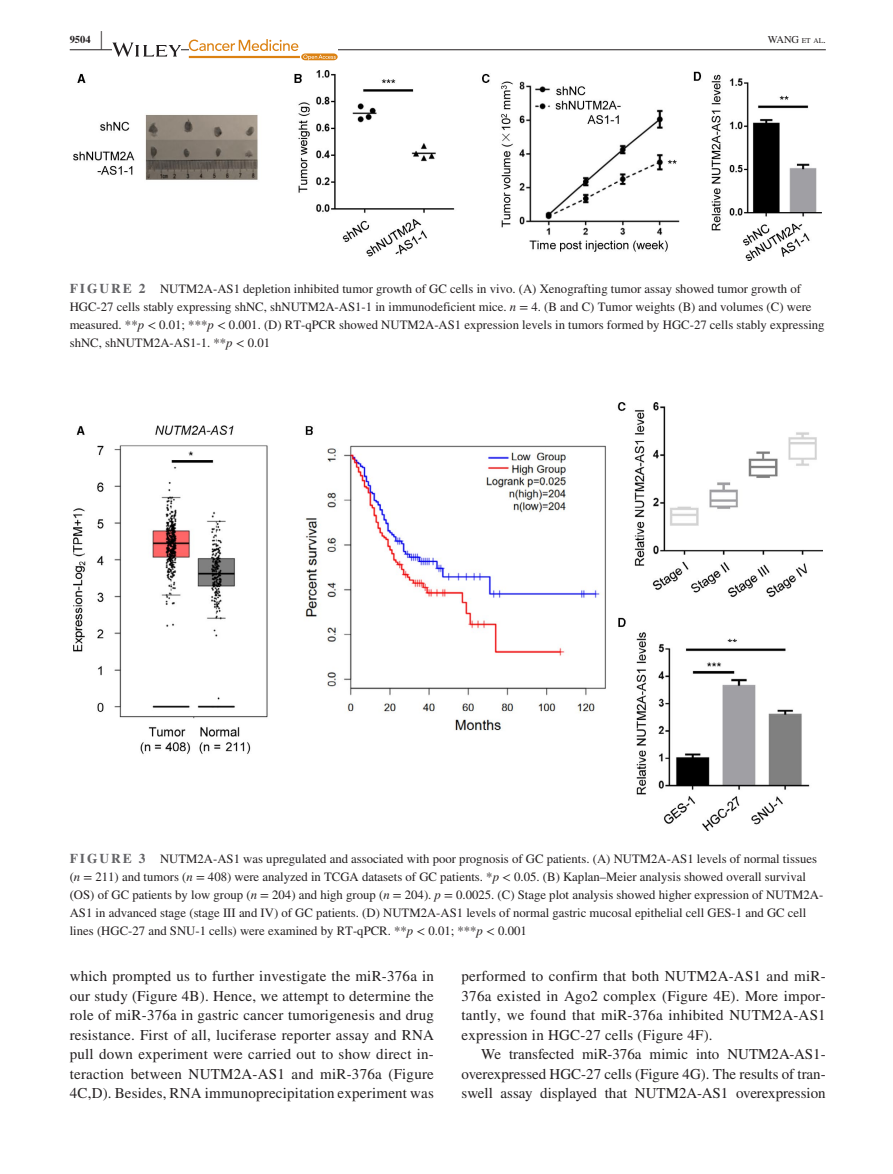
<style>
.page{position:relative;width:893px;height:1174px;background:#fff}
.page>*{position:absolute;margin:0;border:0;box-sizing:border-box;transform-origin:0 0}
.t1{font:700 25.95px "STIX";color:#231f20;scale:.36 1}
.t2{font:15px/19.5px "STIX";letter-spacing:.015em;color:#231f20;text-align:justify}
.t3{font:12.75px/18px "STIX";color:#231f20}
.t4{font:10.5px "STIX";color:#231f20}
.t5{font:700 10.5px "STIX";color:#231f20}
.s1{font-size:7.35px}
.s2{font-weight:700;font-size:13.5px;color:#636366}
.s3{font-style:italic}
</style>
<div class="page">
<hr style="left:70px;top:49px;width:756px;height:1px;background:#231f20">
<svg style="left:112px;top:43px;width:69px;height:14px"></svg>
<svg style="left:189px;top:39px;width:149px;height:21px"></svg>
<img style="left:74px;top:70px;width:748px;height:190px">
<img style="left:73px;top:402px;width:749px;height:428px">
<p class="t5" style="left:70px;top:33px;width:22px">9504</p>
<h1 class="t1" style="left:100px;top:25px;width:7px">|</h1>
<p class="t4" style="left:768px;top:32px;width:60px">WANG <span class="s1">et al</span>.</p>
<p class="t3" style="left:70px;top:280px;width:756px"><span class="s2">FIGURE 2</span> NUTM2A-AS1 depletion inhibited tumor growth of GC cells in vivo. (A) Xenografting tumor assay showed tumor growth of HGC-27 cells stably expressing shNC, shNUTM2A-AS1-1 in immunodeficient mice. <span class="s3">n</span> = 4. (B and C) Tumor weights (B) and volumes (C) were measured. **<span class="s3">p</span> &lt; 0.01; ***<span class="s3">p</span> &lt; 0.001. (D) RT-qPCR showed NUTM2A-AS1 expression levels in tumors formed by HGC-27 cells stably expressing shNC, shNUTM2A-AS1-1. **<span class="s3">p</span> &lt; 0.01</p>
<p class="t3" style="left:70px;top:851px;width:755px"><span class="s2">FIGURE 3</span> NUTM2A-AS1 was upregulated and associated with poor prognosis of GC patients. (A) NUTM2A-AS1 levels of normal tissues (<span class="s3">n</span> = 211) and tumors (<span class="s3">n</span> = 408) were analyzed in TCGA datasets of GC patients. *<span class="s3">p</span> &lt; 0.05. (B) Kaplan–Meier analysis showed overall survival (OS) of GC patients by low group (<span class="s3">n</span> = 204) and high group (<span class="s3">n</span> = 204). <span class="s3">p</span> = 0.0025. (C) Stage plot analysis showed higher expression of NUTM2A-AS1 in advanced stage (stage III and IV) of GC patients. (D) NUTM2A-AS1 levels of normal gastric mucosal epithelial cell GES-1 and GC cell lines (HGC-27 and SNU-1 cells) were examined by RT-qPCR. **<span class="s3">p</span> &lt; 0.01; ***<span class="s3">p</span> &lt; 0.001</p>
<p class="t2" style="left:70px;top:967px;width:366px">which prompted us to further investigate the miR-376a in our study (Figure 4B). Hence, we attempt to determine the role of miR-376a in gastric cancer tumorigenesis and drug resistance. First of all, luciferase reporter assay and RNA pull down experiment were carried out to show direct in&shy;teraction between NUTM2A-AS1 and miR-376a (Figure 4C,D). Besides, RNA immunoprecipitation experiment was</p>
<p class="t2" style="left:462px;top:967px;width:366px">performed to confirm that both NUTM2A-AS1 and miR-376a existed in Ago2 complex (Figure 4E). More impor&shy;tantly, we found that miR-376a inhibited NUTM2A-AS1 expression in HGC-27 cells (Figure 4F).</p>
<p class="t2" style="left:462px;top:1045px;width:366px;text-indent:20px">We transfected miR-376a mimic into NUTM2A-AS1- overexpressed HGC-27 cells (Figure 4G). The results of tran&shy;swell assay displayed that NUTM2A-AS1 overexpression</p>
</div>
